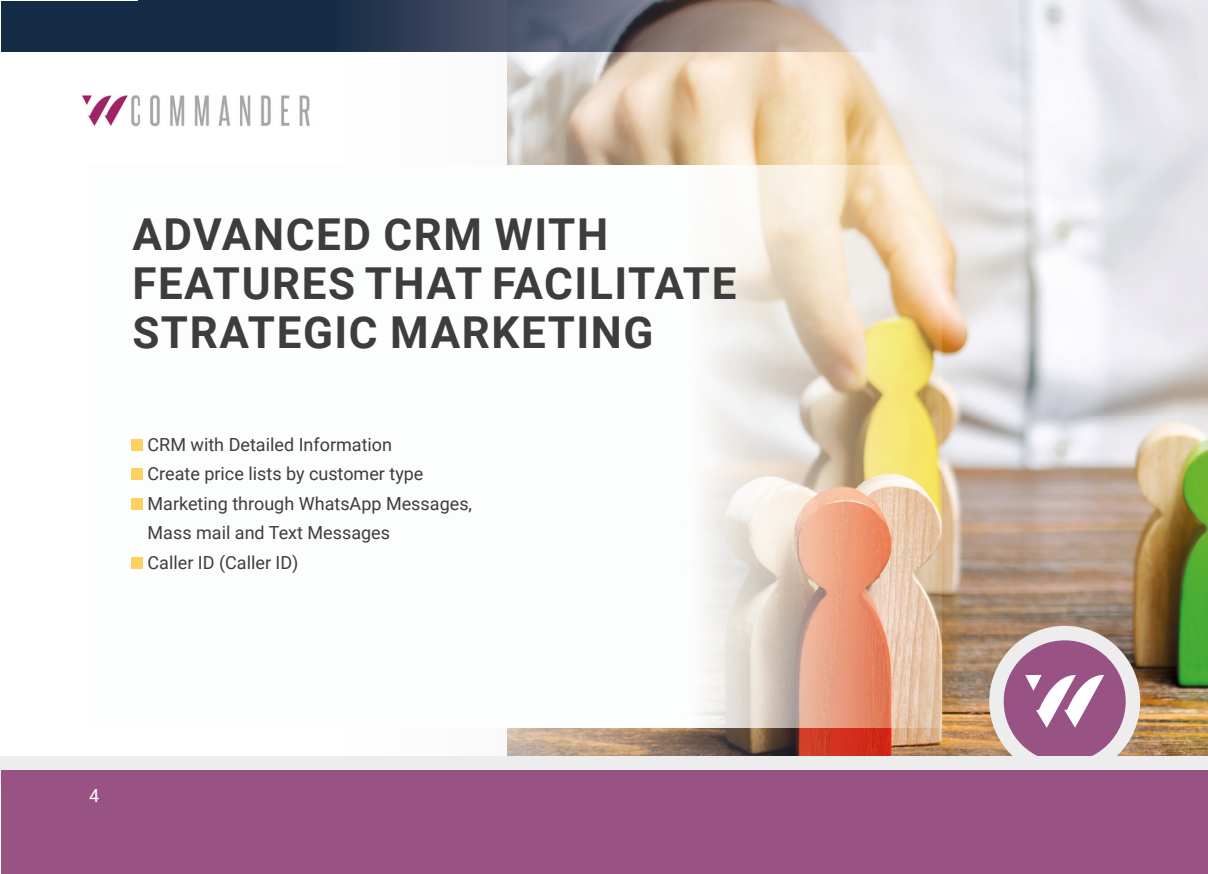
<style>
.page{position:relative;width:1208px;height:874px;background:#fff}
.page>*{position:absolute;margin:0;border:0;box-sizing:border-box;transform-origin:0 0}
.t1{font:700 44px/48.8px "Roboto";letter-spacing:.035em;color:#3d3d3c}
.t2{font:20px "Roboto";color:#fff}
.t3{font:18px/29.6px "Roboto";color:#3d3d3c}
.t4{font:18px "Roboto";color:#fff}
</style>
<div class="page">
<div style="left:1px;top:1px;width:1207px;height:50px;background:#132b44"></div>
<img style="left:82px;top:95px;width:56px;height:32px">
<svg style="left:359px;top:1px;width:148px;height:50px;background:#36425a"></svg>
<img style="left:507px;top:0;width:280px;height:165px">
<img style="left:787px;top:0;width:280px;height:208px">
<img style="left:1067px;top:0;width:141px;height:755px">
<img style="left:941px;top:208px;width:127px;height:417px">
<img style="left:927px;top:625px;width:129px;height:130px">
<img style="left:507px;top:727px;width:420px;height:28px">
<img style="left:507px;top:1px;width:701px;height:50px">
<img style="left:138px;top:165px;width:803px;height:562px">
<div style="left:132px;top:439px;width:11px;height:11px;background:#fed062"></div>
<div style="left:132px;top:468px;width:11px;height:12px;background:#fed062"></div>
<div style="left:132px;top:498px;width:11px;height:11px;background:#fed062"></div>
<div style="left:132px;top:557px;width:11px;height:11px;background:#fed062"></div>
<div style="left:989px;top:625px;width:151px;height:151px;background:#ededed;border-radius:50%"></div>
<div style="left:1003px;top:640px;width:122px;height:122px;background:#985284;border-radius:50%"></div>
<div style="left:0;top:755px;width:1208px;height:28px;background:#ededed"></div>
<div style="left:1px;top:769px;width:1207px;height:104px;background:#985284"></div>
<svg style="left:1025px;top:675px;width:79px;height:52px"></svg>
<h1 class="t1" style="left:132px;top:208px;width:605px">ADVANCED CRM WITH<br>FEATURES THAT FACILITATE<br>STRATEGIC MARKETING</h1>
<p class="t3" style="left:147px;top:428px;width:326px">CRM with Detailed Information<br>Create price lists by customer type<br>Marketing through WhatsApp Messages,<br>Mass mail and Text Messages<br>Caller ID (Caller ID)</p>
<p class="t2" style="left:89px;top:778px;width:13px">4</p>
<p class="t4" style="left:89px;top:783px;width:12px">4</p>
</div>
